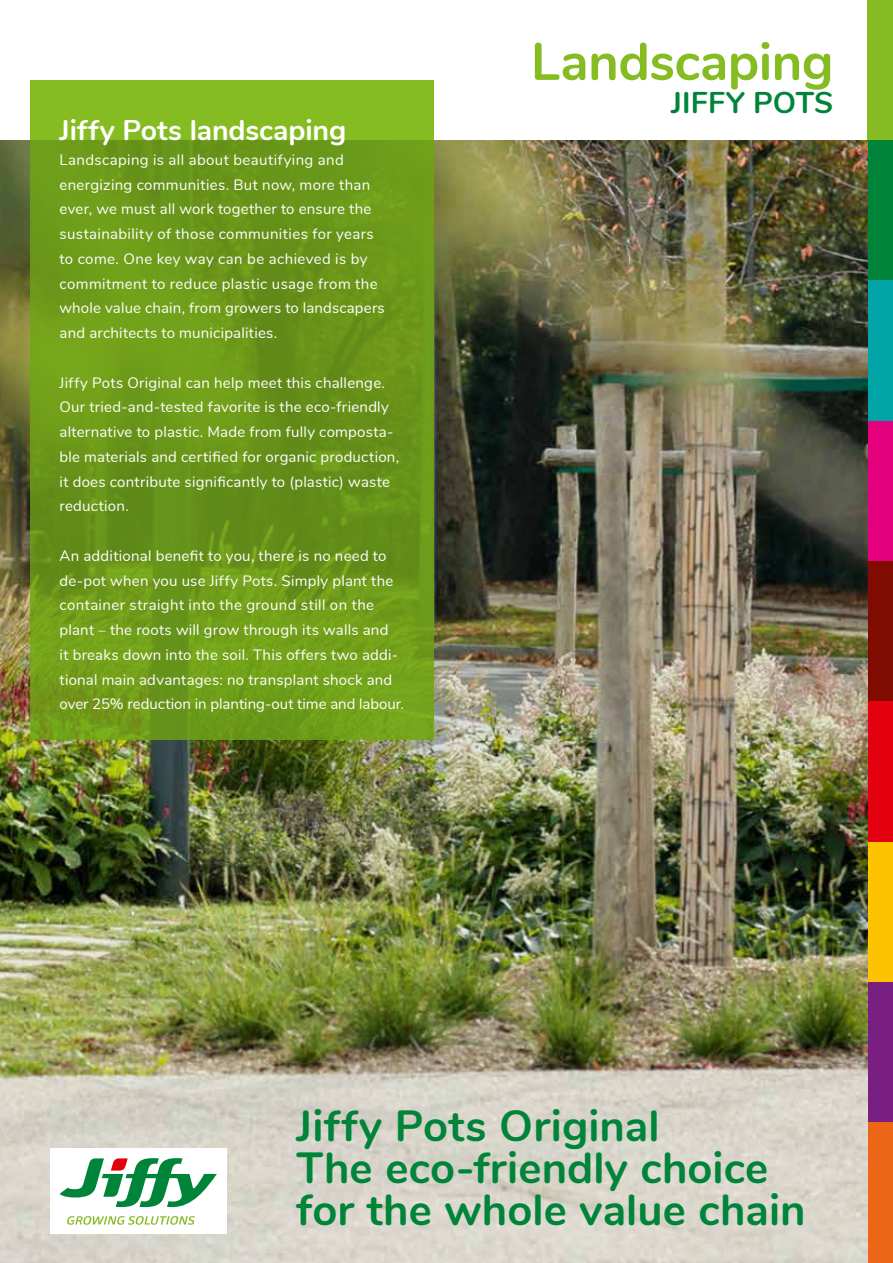
<style>
.page{position:relative;width:893px;height:1263px;background:#fff}
.page>*{position:absolute;margin:0;border:0;box-sizing:border-box;transform-origin:0 0}
.t1{font:700 52.5px "Nunito";letter-spacing:-.01em;color:#85bc22}
.t2{font:700 43.5px/42px "Nunito";color:#00843a}
.t3{font:700 30px "Nunito";letter-spacing:.005em;color:#00843a}
.t4{font:700 28.5px "Nunito";letter-spacing:-.005em;color:#fff}
.t5{font:15px/24.8px "Nunito";letter-spacing:.02em;color:#fff}
</style>
<div class="page">
<div style="left:867px;top:0;width:26px;height:140px;background:#85bc22"></div>
<div style="left:867px;top:140px;width:26px;height:141px;background:#00843a"></div>
<div style="left:867px;top:281px;width:26px;height:140px;background:#00a3a6"></div>
<div style="left:867px;top:421px;width:26px;height:140px;background:#e5007d"></div>
<div style="left:867px;top:561px;width:26px;height:141px;background:#800b00"></div>
<div style="left:867px;top:702px;width:26px;height:140px;background:#e3000f"></div>
<div style="left:867px;top:842px;width:26px;height:140px;background:#fdc300"></div>
<div style="left:867px;top:982px;width:26px;height:141px;background:#791f82"></div>
<div style="left:867px;top:1123px;width:26px;height:140px;background:#ec6617"></div>
<img style="left:0;top:140px;width:867px;height:1123px">
<svg style="left:30px;top:81px;width:404px;height:659px;background:#6d9b1a"></svg>
<div style="left:50px;top:1149px;width:176px;height:85px;background:#fff"></div>
<svg style="left:60px;top:1158px;width:157px;height:49px"></svg>
<svg style="left:67px;top:1216px;width:128px;height:9px"></svg>
<h3 class="t4" style="left:60px;top:109px;width:288px">Jiffy Pots landscaping</h3>
<p class="t5" style="left:60px;top:146px;width:327px">Landscaping is all about beautifying and energizing communities. But now, more than ever, we must all work together to ensure the sustainability of those communities for years to come. One key way can be achieved is by commitment to reduce plastic usage from the whole value chain, from growers to landscapers and architects to municipalities.</p>
<p class="t5" style="left:60px;top:369px;width:341px">Jiffy Pots Original can help meet this challenge.<br>Our tried-and-tested favorite is the eco-friendly alternative to plastic. Made from fully composta&shy;ble materials and certified for organic production, it does contribute significantly to (plastic) waste reduction.</p>
<p class="t5" style="left:60px;top:542px;width:346px">An additional benefit to you, there is no need to de-pot when you use Jiffy Pots. Simply plant the container straight into the ground still on the plant – the roots will grow through its walls and<br>it breaks down into the soil. This offers two addi&shy;tional main advantages: no transplant shock and over 25% reduction in planting-out time and labour.</p>
<h1 class="t1" style="left:531px;top:23px;width:304px">Landscaping</h1>
<h3 class="t3" style="left:671px;top:80px;width:164px">JIFFY POTS</h3>
<h2 class="t2" style="left:297px;top:1102px;width:510px">Jiffy Pots Original<br>The eco-friendly choice for the whole value chain</h2>
</div>
